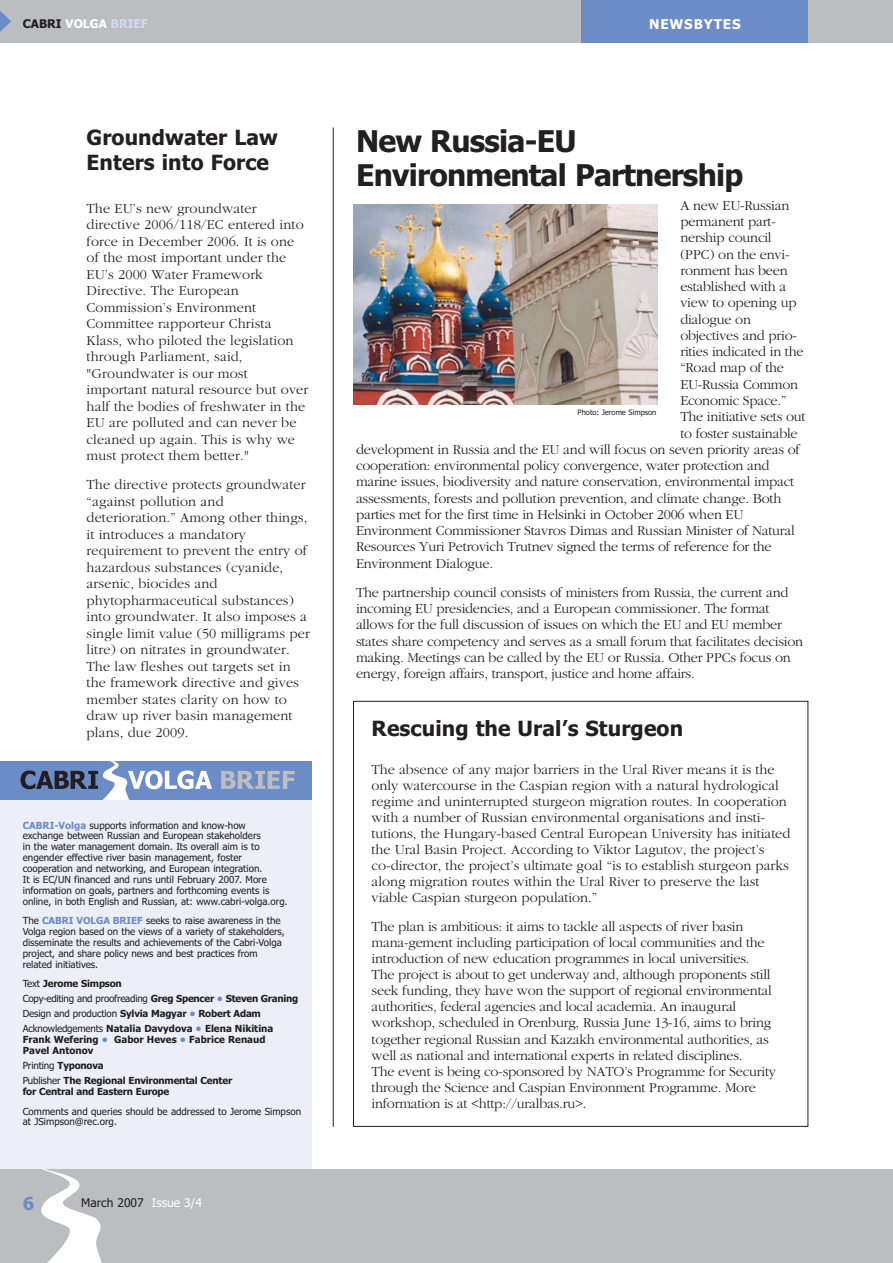
<style>
.page{position:relative;width:893px;height:1263px;background:#fff}
.page>*{position:absolute;margin:0;border:0;box-sizing:border-box;transform-origin:0 0}
.t1{font:700 30px/34.5px "Tahoma";letter-spacing:-.025em;color:#231f20}
.t2{font:700 21px/25.2px "Tahoma";letter-spacing:.005em;color:#231f20}
.t3{font:700 18px "Tahoma";color:#6c8cc7}
.t4{font:14.25px/16px "Garamond CEE";letter-spacing:-.015em;color:#231f20}
.t5{font:14.25px/16.5px "Garamond CEE";letter-spacing:.01em;color:#231f20}
.t6{font:700 13.5px "Tahoma";letter-spacing:.065em;color:#fff}
.t7{font:12px "Tahoma";color:#231f20}
.t8{font:700 12px "Tahoma";color:#231f20}
.t9{font:9.75px/10.9px "Tahoma";color:#231f20}
.t10{font:700 9.75px/15.1px "Tahoma";letter-spacing:-.02em;color:#231f20}
.t11{font:700 9.75px/10.9px "Tahoma";color:#231f20}
.t12{font:7.5px "Tahoma";color:#231f20}
.s1{color:#fff}
.s2{color:#d4daef}
.s3{font-weight:700;color:#6c8cc7}
.s4{font-weight:400}
.s5{color:#6c8cc7}
</style>
<div class="page">
<div style="left:0;top:761px;width:312px;height:417px;background:#eceef8"></div>
<div style="left:0;top:1169px;width:892px;height:94px;background:#bbbdc0"></div>
<div style="left:0;top:0;width:892px;height:43px;background:#bbbdc0"></div>
<div style="left:0;top:761px;width:312px;height:39px;background:#6c8cc7"></div>
<svg style="left:21px;top:761px;width:191px;height:39px"></svg>
<svg style="left:221px;top:771px;width:74px;height:18px"></svg>
<svg style="left:0;top:11px;width:11px;height:21px"></svg>
<div style="left:581px;top:0;width:227px;height:43px;background:#6c8cc7"></div>
<svg style="left:41px;top:1169px;width:61px;height:94px"></svg>
<hr style="left:333px;top:128px;width:1px;height:999px;background:#231f20">
<img style="left:353px;top:204px;width:305px;height:201px">
<p class="t8" style="left:23px;top:19px;width:127px">CABRI <span class="s1">VOLGA</span> <span class="s2">BRIEF</span></p>
<h2 class="t2" style="left:87px;top:127px;width:193px">Groundwater Law<br>Enters into Force</h2>
<p class="t5" style="left:87px;top:201px;width:223px">The EU’s new groundwater directive 2006/118/EC entered into force in December 2006. It is one of the most important under the<br>EU’s 2000 Water Framework<br>Directive. The European<br>Commission’s Environment<br>Committee rapporteur Christa<br>Klass, who piloted the legislation through Parliament, said, "Groundwater is our most important natural resource but over half the bodies of freshwater in the<br>EU are polluted and can never be cleaned up again. This is why we must protect them better."</p>
<p class="t5" style="left:87px;top:478px;width:225px">The directive protects groundwater “against pollution and deterioration.” Among other things, it introduces a mandatory requirement to prevent the entry of hazardous substances (cyanide, arsenic, biocides and phytopharmaceutical substances) into groundwater. It also imposes a single limit value (50 milligrams per litre) on nitrates in groundwater.<br>The law fleshes out targets set in the framework directive and gives member states clarity on how to draw up river basin management plans, due 2009.</p>
<p class="t9" style="left:23px;top:820px;width:266px"><span class="s3">CABRI-Volga</span> supports information and know-how exchange between Russian and European stakeholders<br>in the water management domain. Its overall aim is to engender effective river basin management, foster cooperation and networking, and European integration.<br>It is EC/UN financed and runs until February 2007. More information on goals, partners and forthcoming events is online, in both English and Russian, at: www.cabri-volga.org.</p>
<p class="t9" style="left:23px;top:916px;width:263px">The <span class="s3">CABRI VOLGA BRIEF</span> seeks to raise awareness in the Volga region based on the views of a variety of stakeholders, disseminate the results and achievements of the Cabri-Volga project, and share policy news and best practices from related initiatives.</p>
<p class="t10" style="left:23px;top:977px;width:277px"><span class="s4">Text</span> Jerome Simpson<br><span class="s4">Copy-editing and proofreading</span> Greg Spencer <span class="s5">•</span> Steven Graning <span class="s4">Design and production</span> Sylvia Magyar <span class="s5">•</span> Robert Adam <span class="s4">Acknowledgements</span> Natalia Davydova <span class="s5">•</span> Elena Nikitina</p>
<p class="t11" style="left:23px;top:1035px;width:244px">Frank Wefering <span class="s5">•</span> Gabor Heves <span class="s5">•</span> Fabrice Renaud<br>Pavel Antonov</p>
<p class="t10" style="left:23px;top:1059px;width:211px"><span class="s4">Printing</span> Typonova<br><span class="s4">Publisher</span> The Regional Environmental Center</p>
<p class="t10" style="left:23px;top:1085px;width:148px">for Central and Eastern Europe</p>
<p class="t9" style="left:23px;top:1106px;width:280px">Comments and queries should be addressed to Jerome Simpson at JSimpson@rec.org.</p>
<p class="t3" style="left:23px;top:1196px;width:13px">6</p>
<p class="t7" style="left:81px;top:1198px;width:122px">March 2007 <span class="s1">Issue 3/4</span></p>
<p class="t6" style="left:649px;top:19px;width:93px">NEWSBYTES</p>
<h1 class="t1" style="left:356px;top:126px;width:389px">New Russia-EU<br>Environmental Partnership</h1>
<p class="t4" style="left:680px;top:198px;width:110px">A new EU-Russian</p>
<p class="t4" style="left:680px;top:215px;width:97px">permanent part-</p>
<p class="t4" style="left:680px;top:231px;width:93px">nership council</p>
<p class="t4" style="left:680px;top:247px;width:111px">(PPC) on the envi-</p>
<p class="t4" style="left:680px;top:263px;width:109px">ronment has been</p>
<p class="t4" style="left:680px;top:280px;width:107px">established with a</p>
<p class="t4" style="left:680px;top:296px;width:118px">view to opening up</p>
<p class="t4" style="left:680px;top:312px;width:72px">dialogue on</p>
<p class="t4" style="left:680px;top:328px;width:118px">objectives and prio-</p>
<p class="t4" style="left:680px;top:345px;width:125px">rities indicated in the</p>
<p class="t4" style="left:680px;top:361px;width:105px">“Road map of the</p>
<p class="t4" style="left:680px;top:377px;width:119px">EU-Russia Common</p>
<p class="t4" style="left:680px;top:394px;width:108px">Economic Space.”</p>
<p class="t4" style="left:680px;top:410px;width:127px">The initiative sets out</p>
<p class="t4" style="left:680px;top:426px;width:119px">to foster sustainable</p>
<p class="t4" style="left:356px;top:442px;width:445px">development in Russia and the EU and will focus on seven priority areas of</p>
<p class="t4" style="left:356px;top:459px;width:415px">cooperation: environmental policy convergence, water protection and</p>
<p class="t4" style="left:356px;top:475px;width:439px">marine issues, biodiversity and nature conservation, environmental impact</p>
<p class="t4" style="left:356px;top:491px;width:427px">assessments, forests and pollution prevention, and climate change. Both</p>
<p class="t4" style="left:356px;top:508px;width:389px">parties met for the first time in Helsinki in October 2006 when EU</p>
<p class="t4" style="left:356px;top:524px;width:440px">Environment Commissioner Stavros Dimas and Russian Minister of Natural</p>
<p class="t4" style="left:356px;top:540px;width:417px">Resources Yuri Petrovich Trutnev signed the terms of reference for the</p>
<p class="t4" style="left:356px;top:556px;width:139px">Environment Dialogue.</p>
<p class="t4" style="left:356px;top:585px;width:448px">The partnership council consists of ministers from Russia, the current and incoming EU presidencies, and a European commissioner. The format allows for the full discussion of issues on which the EU and EU member states share competency and serves as a small forum that facilitates decision making. Meetings can be called by the EU or Russia. Other PPCs focus on energy, foreign affairs, transport, justice and home affairs.</p>
<p class="t12" style="left:577px;top:410px;width:80px">Photo: Jerome Simpson</p>
<h2 class="t2" style="left:371px;top:717px;width:313px">Rescuing the Ural’s Sturgeon</h2>
<p class="t4" style="left:371px;top:763px;width:420px">The absence of any major barriers in the Ural River means it is the only watercourse in the Caspian region with a natural hydrological regime and uninterrupted sturgeon migration routes. In cooperation with a number of Russian environmental organisations and insti&shy;tutions, the Hungary-based Central European University has initiated the Ural Basin Project. According to Viktor Lagutov, the project’s co-director, the project’s ultimate goal “is to establish sturgeon parks along migration routes within the Ural River to preserve the last viable Caspian sturgeon population.”</p>
<p class="t4" style="left:371px;top:920px;width:406px">The plan is ambitious: it aims to tackle all aspects of river basin mana-gement including participation of local communities and the introduction of new education programmes in local universities.<br>The project is about to get underway and, although proponents still seek funding, they have won the support of regional environmental authorities, federal agencies and local academia. An inaugural workshop, scheduled in Orenburg, Russia June 13-16, aims to bring together regional Russian and Kazakh environmental authorities, as well as national and international experts in related disciplines.<br>The event is being co-sponsored by NATO’s Programme for Security through the Science and Caspian Environment Programme. More information is at &lt;http://uralbas.ru&gt;.</p>
</div>
